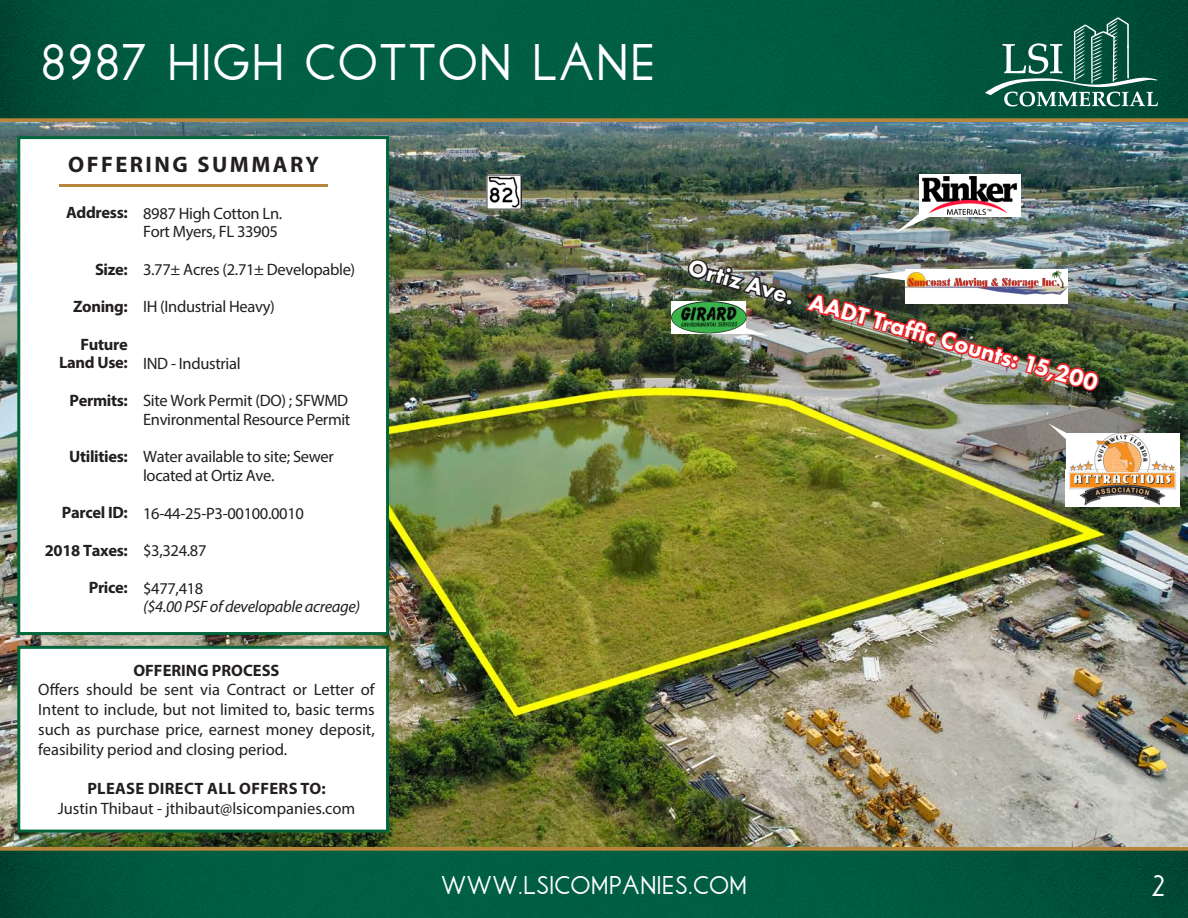
<style>
.page{position:relative;width:1188px;height:918px;background:#fff}
.page>*{position:absolute;margin:0;border:0;box-sizing:border-box;transform-origin:0 0}
.t1{font:36px "Libby";letter-spacing:.025em;color:#fff}
.t2{font:800 24px "Futura PT";color:#fff}
.t3{font:700 22.5px "Myriad Pro";letter-spacing:.11em;color:#231f20}
.t4{font:21px "Libby";color:#fff}
.t5{font:18px "Libby";color:#fff}
.t6{font:16.5px/19.8px "Myriad Pro";letter-spacing:-.02em;color:#231f20}
.t7{font:700 16.5px "Myriad Pro";letter-spacing:-.02em;color:#231f20}
.t8{font:16.5px "Myriad Pro";color:#231f20}
.t9{font:italic 16.5px "Myriad Pro";letter-spacing:-.02em;color:#231f20}
.t10{font:700 16.5px "Myriad Pro";letter-spacing:.02em;color:#231f20}
.t11{font:700 16.5px "Myriad Pro";color:#231f20}
</style>
<div class="page">
<svg style="left:0;top:846px;width:1188px;height:72px;background:#0a5b3f"></svg>
<svg style="left:0;top:0;width:1188px;height:123px;background:#075c41"></svg>
<svg style="left:985px;top:17px;width:173px;height:90px;background:#296c59"></svg>
<img style="left:0;top:123px;width:1188px;height:723px">
<svg style="left:729px;top:322px;width:39px;height:14px"></svg>
<svg style="left:868px;top:271px;width:37px;height:10px"></svg>
<svg style="left:896px;top:208px;width:36px;height:25px"></svg>
<svg style="left:1048px;top:423px;width:35px;height:27px"></svg>
<div style="left:17px;top:136px;width:372px;height:499px;background:#fff;border:3px solid #01663b"></div>
<div style="left:17px;top:646px;width:372px;height:187px;background:#fff;border:3px solid #01663b"></div>
<hr style="left:59px;top:184px;width:269px;height:3px;background:#b8853c">
<img style="left:685px;top:258px;width:104px;height:47px">
<div style="left:785px;top:298px;width:8px;height:8px;border:3px solid #231f20;border-radius:2px"></div>
<img style="left:803px;top:292px;width:297px;height:101px">
<img style="left:486px;top:174px;width:36px;height:36px">
<img style="left:1066px;top:433px;width:114px;height:73px">
<svg style="left:672px;top:301px;width:74px;height:1px"></svg>
<img style="left:672px;top:302px;width:74px;height:31px">
<img style="left:905px;top:270px;width:162px;height:34px">
<img style="left:920px;top:174px;width:101px;height:43px">
<p class="t1" style="left:40px;top:41px;width:617px">8987 HIGH COTTON LANE</p>
<p class="t3" style="left:68px;top:150px;width:252px">OFFERING SUMMARY</p>
<p class="t7" style="left:66px;top:202px;width:63px">Address:</p>
<p class="t7" style="left:95px;top:258px;width:34px">Size:</p>
<p class="t7" style="left:73px;top:296px;width:56px">Zoning:</p>
<p class="t7" style="left:81px;top:333px;width:49px">Future</p>
<p class="t7" style="left:59px;top:352px;width:70px">Land Use:</p>
<p class="t7" style="left:69px;top:390px;width:60px">Permits:</p>
<p class="t7" style="left:69px;top:446px;width:60px">Utilities:</p>
<p class="t7" style="left:62px;top:502px;width:68px">Parcel ID:</p>
<p class="t7" style="left:45px;top:540px;width:85px">2018 Taxes:</p>
<p class="t7" style="left:89px;top:577px;width:41px">Price:</p>
<p class="t6" style="left:143px;top:203px;width:141px">8987 High Cotton Ln.</p>
<p class="t6" style="left:143px;top:222px;width:136px">Fort Myers, FL 33905</p>
<p class="t6" style="left:143px;top:259px;width:214px">3.77± Acres (2.71± Developable)</p>
<p class="t6" style="left:143px;top:297px;width:133px">IH (Industrial Heavy)</p>
<p class="t6" style="left:143px;top:353px;width:99px">IND - Industrial</p>
<p class="t6" style="left:143px;top:391px;width:209px;line-height:18.8px">Site Work Permit (DO) ; SFWMD<br>Environmental Resource Permit</p>
<p class="t6" style="left:143px;top:447px;width:192px;line-height:18.8px">Water available to site; Sewer located at Ortiz Ave.</p>
<p class="t6" style="left:143px;top:503px;width:162px">16-44-25-P3-00100.0010</p>
<p class="t6" style="left:143px;top:540px;width:65px">$3,324.87</p>
<p class="t6" style="left:143px;top:578px;width:62px">$477,418</p>
<p class="t9" style="left:143px;top:597px;width:219px">($4.00 PSF of developable acreage)</p>
<p class="t11" style="left:133px;top:659px;width:148px">OFFERING PROCESS</p>
<p class="t6" style="left:38px;top:680px;width:338px;text-align:justify">Offers should be sent via Contract or Letter of Intent to include, but not limited to, basic terms such as purchase price, earnest money deposit, feasibility period and closing period.</p>
<p class="t10" style="left:87px;top:778px;width:240px">PLEASE DIRECT ALL OFFERS TO:</p>
<p class="t8" style="left:58px;top:799px;width:299px">Justin Thibaut - jthibaut@lsicompanies.com</p>
<p class="t2" style="left:693px;top:252px;width:426px;rotate:16deg">Ortiz Ave. AADT Traffi c Counts: 15,200</p>
<p class="t5" style="left:441px;top:875px;width:308px">WWW.LSICOMPANIES.COM</p>
<p class="t4" style="left:1150px;top:873px;width:17px">2</p>
</div>
